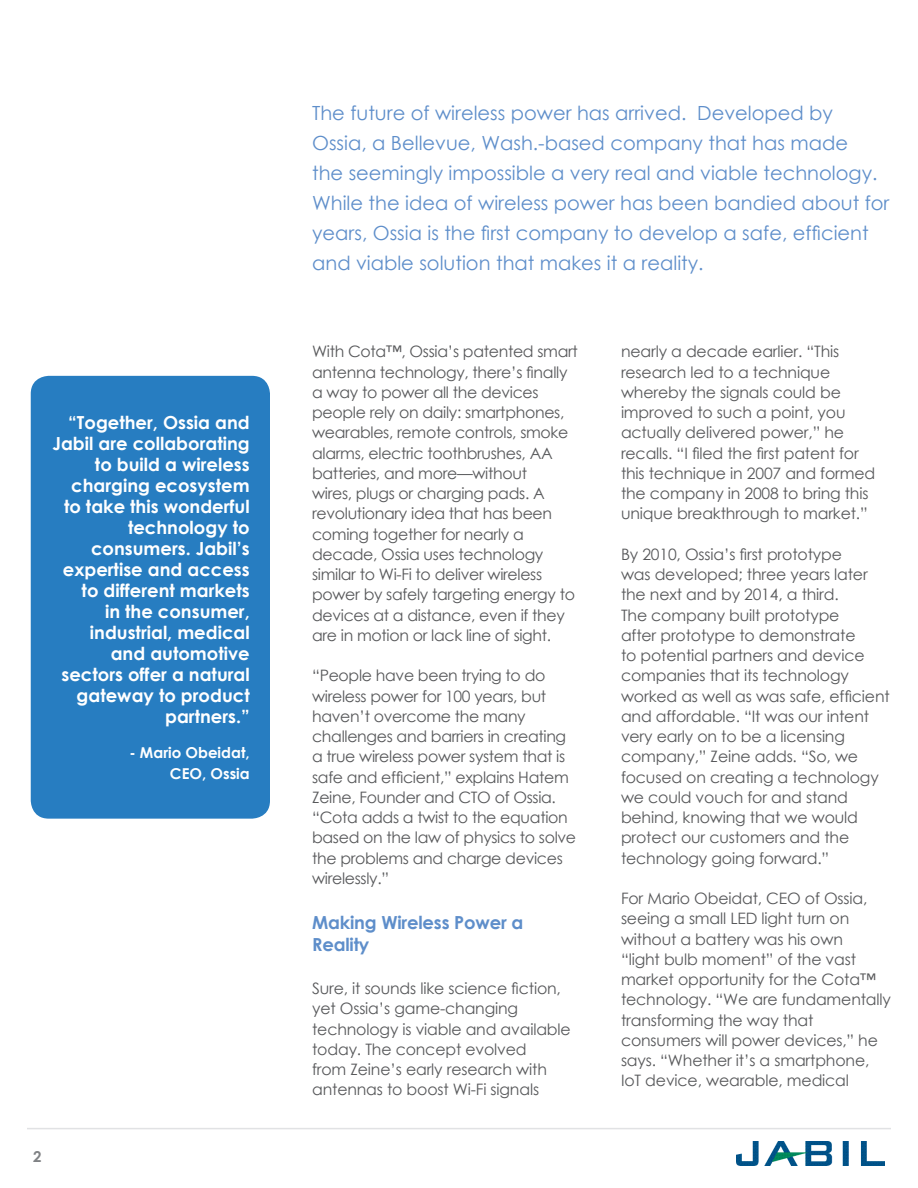
<style>
.page{position:relative;width:918px;height:1188px;background:#fff}
.page>*{position:absolute;margin:0;border:0;box-sizing:border-box;transform-origin:0 0}
.blue_page_head{font:19.5px/30px "Century Gothic";color:#5e8eca}
.quote_body_normal{font:700 18px/21px "Century Gothic";color:#fff;text-align:right}
.t1{font:700 18px/22.5px "Century Gothic";letter-spacing:-.01em;color:#5e8eca}
.t2{font:15.75px/20.2px "Century Gothic";letter-spacing:-.01em;color:#57585a}
.quote_body_normal-2{font:700 15px/21px "Century Gothic";color:#fff;text-align:right}
.bullet_subhead{font:700 15px "Century Gothic";color:#808285}
</style>
<div class="page">
<hr style="left:27px;top:1128px;width:864px;height:1px;background:#e1e2e4">
<div style="left:31px;top:376px;width:239px;height:443px;background:#277dc1;border-radius:18px"></div>
<img style="left:736px;top:1141px;width:148px;height:24px">
<p class="quote_body_normal" style="left:52px;top:411px;width:199px">“Together, Ossia and<br>Jabil are collaborating to build a wireless charging ecosystem to take this wonderful technology to consumers. Jabil’s expertise and access to different markets<br>in the consumer, industrial, medical and automotive sectors offer a natural gateway to product partners.”</p>
<p class="quote_body_normal-2" style="left:129px;top:741px;width:122px">- Mario Obeidat,<br>CEO, Ossia</p>
<p class="bullet_subhead" style="left:33px;top:1145px;width:10px">2</p>
<p class="blue_page_head" style="left:312px;top:98px;width:579px">The future of wireless power has arrived. Developed by Ossia, a Bellevue, Wash.-based company that has made<br>the seemingly impossible a very real and viable technology.<br>While the idea of wireless power has been bandied about for years, Ossia is the first company to develop a safe, efficient and viable solution that makes it a reality.</p>
<p class="t2" style="left:312px;top:341px;width:267px">With Cota™, Ossia’s patented smart antenna technology, there’s finally a way to power all the devices people rely on daily: smartphones, wearables, remote controls, smoke alarms, electric toothbrushes, AA batteries, and more—without<br>wires, plugs or charging pads. A revolutionary idea that has been coming together for nearly a decade, Ossia uses technology similar to Wi-Fi to deliver wireless power by safely targeting energy to devices at a distance, even if they are in motion or lack line of sight.</p>
<p class="t2" style="left:312px;top:665px;width:266px">“People have been trying to do wireless power for 100 years, but haven’t overcome the many challenges and barriers in creating a true wireless power system that is safe and efficient,” explains Hatem<br>Zeine, Founder and CTO of Ossia. “Cota adds a twist to the equation based on the law of physics to solve the problems and charge devices wirelessly.”</p>
<p class="t1" style="left:312px;top:910px;width:213px">Making Wireless Power a<br>Reality</p>
<p class="t2" style="left:312px;top:978px;width:260px">Sure, it sounds like science fiction, yet Ossia’s game-changing technology is viable and available today. The concept evolved<br>from Zeine’s early research with antennas to boost Wi-Fi signals</p>
<p class="t2" style="left:621px;top:341px;width:256px">nearly a decade earlier. “This research led to a technique whereby the signals could be improved to such a point, you actually delivered power,” he recalls. “I filed the first patent for this technique in 2007 and formed the company in 2008 to bring this unique breakthrough to market.”</p>
<p class="t2" style="left:621px;top:544px;width:270px">By 2010, Ossia’s first prototype<br>was developed; three years later the next and by 2014, a third.<br>The company built prototype<br>after prototype to demonstrate<br>to potential partners and device companies that its technology worked as well as was safe, efficient and affordable. “It was our intent very early on to be a licensing company,” Zeine adds. “So, we focused on creating a technology we could vouch for and stand behind, knowing that we would protect our customers and the technology going forward.”</p>
<p class="t2" style="left:621px;top:888px;width:272px">For Mario Obeidat, CEO of Ossia, seeing a small LED light turn on without a battery was his own<br>“light bulb moment” of the vast market opportunity for the Cota™ technology. “We are fundamentally transforming the way that consumers will power devices,” he says. “Whether it’s a smartphone,<br>IoT device, wearable, medical</p>
</div>
